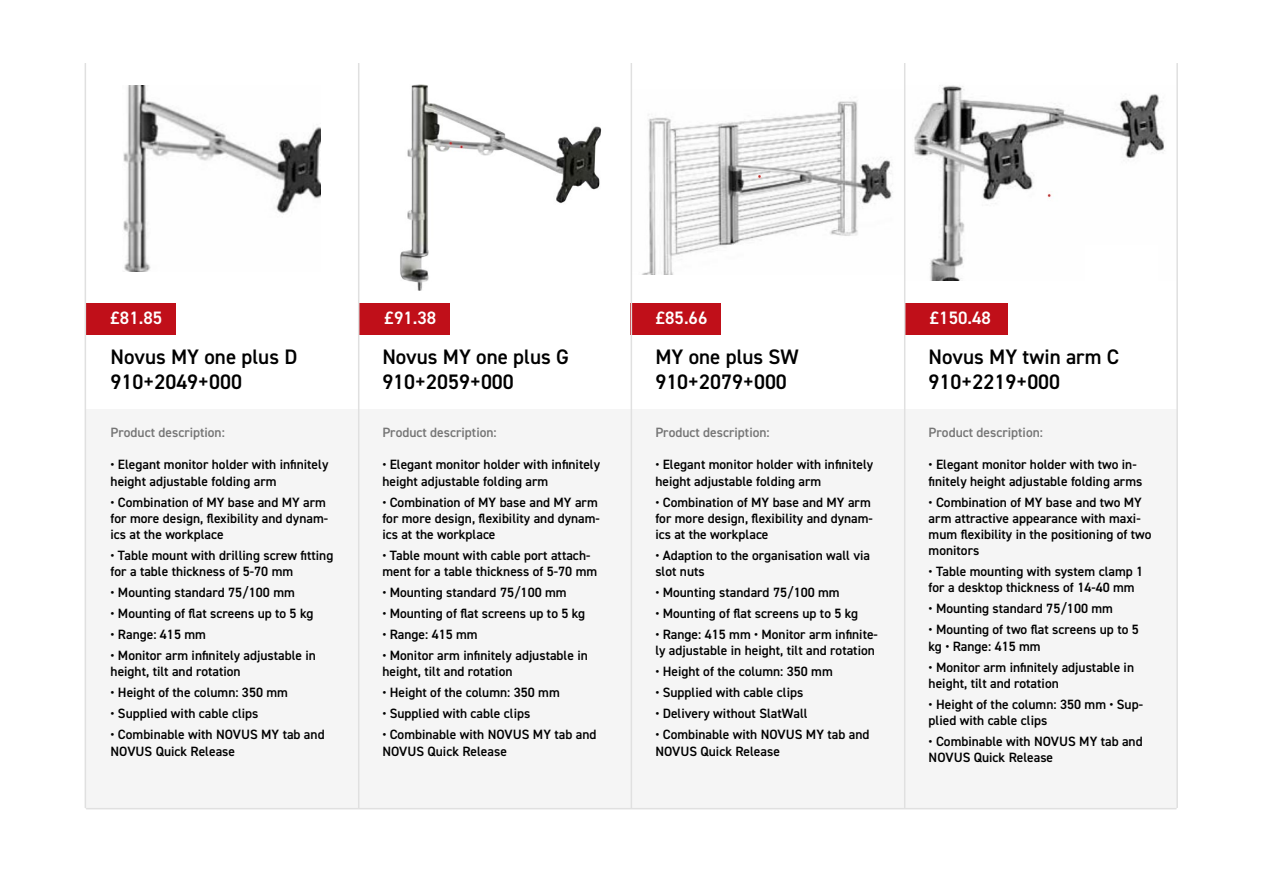
<style>
.page{position:relative;width:1263px;height:893px;background:#fff}
.page>*{position:absolute;margin:0;border:0;box-sizing:border-box;transform-origin:0 0}
.t1{font:600 21px/25.2px "DIN2014";color:#000}
.t2{font:600 18px "DIN2014";color:#fff}
.t3{font:600 13.5px/16.2px "DIN2014";color:#000}
.t4{font:600 13.5px "DIN2014";color:#757575}
</style>
<div class="page">
<div style="left:86px;top:409px;width:1091px;height:400px;background:#f5f5f5"></div>
<img style="left:123px;top:85px;width:197px;height:187px">
<img style="left:642px;top:101px;width:251px;height:174px">
<img style="left:905px;top:78px;width:260px;height:203px">
<img style="left:400px;top:84px;width:202px;height:207px">
<hr style="left:1176px;top:63px;width:2px;height:745px;background:#e0e0e0">
<hr style="left:86px;top:808px;width:1090px;height:1px;background:#e0e0e0">
<div style="left:1086px;top:245px;width:72px;height:37px;background:#fff"></div>
<div style="left:85px;top:303px;width:90px;height:31px;background:#c00f19"></div>
<div style="left:359px;top:303px;width:90px;height:31px;background:#c00f19"></div>
<div style="left:631px;top:303px;width:90px;height:31px;background:#c00f19"></div>
<div style="left:905px;top:303px;width:103px;height:31px;background:#c00f19"></div>
<hr style="left:85px;top:63px;width:1px;height:745px;background:#e0e0e0">
<hr style="left:358px;top:63px;width:1px;height:745px;background:#e0e0e0">
<hr style="left:631px;top:63px;width:1px;height:745px;background:#e0e0e0">
<hr style="left:904px;top:63px;width:1px;height:745px;background:#e0e0e0">
<div style="left:552px;top:266px;width:72px;height:37px;background:#fff"></div>
<h2 class="t2" style="left:111px;top:306px;width:53px">£81.85</h2>
<h2 class="t2" style="left:385px;top:306px;width:53px">£91.38</h2>
<h2 class="t2" style="left:656px;top:306px;width:53px">£85.66</h2>
<h2 class="t2" style="left:930px;top:306px;width:63px">£150.48</h2>
<h1 class="t1" style="left:111px;top:344px;width:188px">Novus MY one plus D<br>910+2049+000</h1>
<h1 class="t1" style="left:382px;top:344px;width:188px">Novus MY one plus G<br>910+2059+000</h1>
<h1 class="t1" style="left:655px;top:344px;width:145px">MY one plus SW<br>910+2079+000</h1>
<h1 class="t1" style="left:929px;top:344px;width:192px">Novus MY twin arm C<br>910+2219+000</h1>
<p class="t4" style="left:111px;top:423px;width:116px">Product description:</p>
<p class="t3" style="left:111px;top:456px;width:219px">• Elegant monitor holder with infinitely height adjustable folding arm</p>
<p class="t3" style="left:111px;top:493px;width:219px">• Combination of MY base and MY arm for more design, flexibility and dynam&shy;ics at the workplace</p>
<p class="t3" style="left:111px;top:547px;width:224px">• Table mount with drilling screw fitting for a table thickness of 5-70 mm</p>
<p class="t3" style="left:111px;top:584px;width:186px">• Mounting standard 75/100 mm</p>
<p class="t3" style="left:111px;top:605px;width:204px">• Mounting of flat screens up to 5 kg</p>
<p class="t3" style="left:111px;top:626px;width:97px">• Range: 415 mm</p>
<p class="t3" style="left:111px;top:647px;width:207px">• Monitor arm infinitely adjustable in height, tilt and rotation</p>
<p class="t3" style="left:111px;top:684px;width:179px">• Height of the column: 350 mm</p>
<p class="t3" style="left:111px;top:705px;width:149px">• Supplied with cable clips</p>
<p class="t3" style="left:111px;top:726px;width:216px">• Combinable with NOVUS MY tab and<br>NOVUS Quick Release</p>
<p class="t4" style="left:382px;top:423px;width:116px">Product description:</p>
<p class="t3" style="left:382px;top:456px;width:219px">• Elegant monitor holder with infinitely height adjustable folding arm</p>
<p class="t3" style="left:382px;top:493px;width:219px">• Combination of MY base and MY arm for more design, flexibility and dynam&shy;ics at the workplace</p>
<p class="t3" style="left:382px;top:547px;width:216px">• Table mount with cable port attach&shy;ment for a table thickness of 5-70 mm</p>
<p class="t3" style="left:382px;top:584px;width:186px">• Mounting standard 75/100 mm</p>
<p class="t3" style="left:382px;top:605px;width:204px">• Mounting of flat screens up to 5 kg</p>
<p class="t3" style="left:382px;top:626px;width:97px">• Range: 415 mm</p>
<p class="t3" style="left:382px;top:647px;width:207px">• Monitor arm infinitely adjustable in height, tilt and rotation</p>
<p class="t3" style="left:382px;top:684px;width:179px">• Height of the column: 350 mm</p>
<p class="t3" style="left:382px;top:705px;width:149px">• Supplied with cable clips</p>
<p class="t3" style="left:382px;top:726px;width:216px">• Combinable with NOVUS MY tab and<br>NOVUS Quick Release</p>
<p class="t4" style="left:655px;top:423px;width:116px">Product description:</p>
<p class="t3" style="left:655px;top:456px;width:219px">• Elegant monitor holder with infinitely height adjustable folding arm</p>
<p class="t3" style="left:655px;top:493px;width:219px">• Combination of MY base and MY arm for more design, flexibility and dynam&shy;ics at the workplace</p>
<p class="t3" style="left:655px;top:547px;width:216px">• Adaption to the organisation wall via slot nuts</p>
<p class="t3" style="left:655px;top:584px;width:186px">• Mounting standard 75/100 mm</p>
<p class="t3" style="left:655px;top:605px;width:204px">• Mounting of flat screens up to 5 kg</p>
<p class="t3" style="left:655px;top:626px;width:224px">• Range: 415 mm • Monitor arm infinite&shy;ly adjustable in height, tilt and rotation</p>
<p class="t3" style="left:655px;top:663px;width:179px">• Height of the column: 350 mm</p>
<p class="t3" style="left:655px;top:684px;width:149px">• Supplied with cable clips</p>
<p class="t3" style="left:655px;top:705px;width:154px">• Delivery without SlatWall</p>
<p class="t3" style="left:655px;top:726px;width:216px">• Combinable with NOVUS MY tab and<br>NOVUS Quick Release</p>
<p class="t4" style="left:929px;top:423px;width:116px">Product description:</p>
<p class="t3" style="left:929px;top:456px;width:215px">• Elegant monitor holder with two in&shy;finitely height adjustable folding arms</p>
<p class="t3" style="left:929px;top:494px;width:224px">• Combination of MY base and two MY arm attractive appearance with maxi&shy;mum flexibility in the positioning of two monitors</p>
<p class="t3" style="left:929px;top:563px;width:216px">• Table mounting with system clamp 1 for a desktop thickness of 14-40 mm</p>
<p class="t3" style="left:929px;top:600px;width:186px">• Mounting standard 75/100 mm</p>
<p class="t3" style="left:929px;top:621px;width:212px">• Mounting of two flat screens up to 5 kg • Range: 415 mm</p>
<p class="t3" style="left:929px;top:659px;width:207px">• Monitor arm infinitely adjustable in height, tilt and rotation</p>
<p class="t3" style="left:929px;top:696px;width:216px">• Height of the column: 350 mm • Sup&shy;plied with cable clips</p>
<p class="t3" style="left:929px;top:733px;width:216px">• Combinable with NOVUS MY tab and<br>NOVUS Quick Release</p>
</div>
